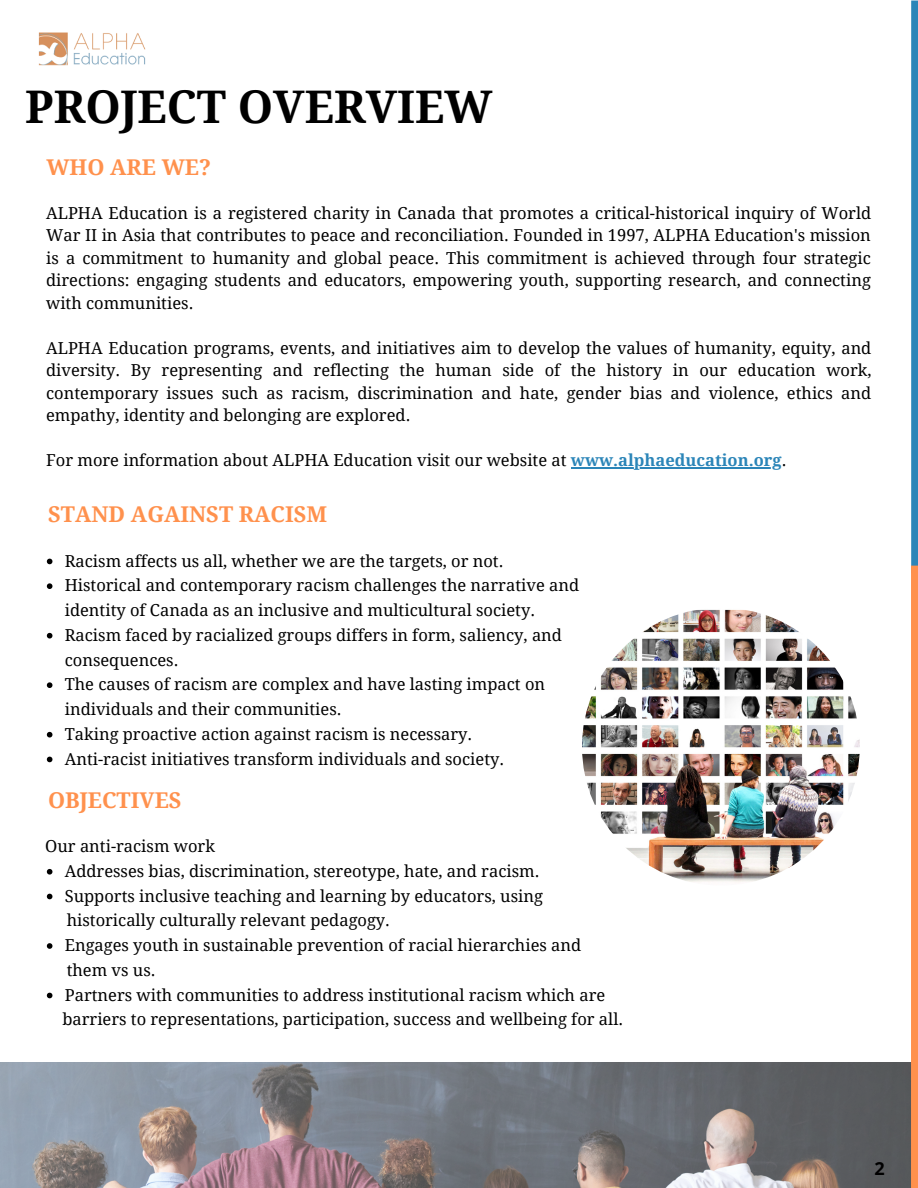
<style>
.page{position:relative;width:918px;height:1188px;background:#fff}
.page>*{position:absolute;margin:0;border:0;box-sizing:border-box;transform-origin:0 0}
.t1{font:700 45px "Droid Serif";color:#000}
.t2{font:700 21.75px "Droid Serif";color:#ff914d}
.t3{font:700 18px "Open Sans";color:#000}
.t4{font:16.5px/22.5px "Droid Serif";color:#000}
.s1{font-weight:700;color:#2b85b8}
</style>
<div class="page">
<img style="left:0;top:1062px;width:911px;height:126px">
<img style="left:38px;top:32px;width:108px;height:34px">
<img style="left:582px;top:608px;width:278px;height:277px;border-radius:50%">
<hr style="left:571px;top:467px;width:211px;height:1px;background:#2b85b8">
<svg style="left:911px;top:1px;width:7px;height:1187px;background:#9c8c81"></svg>
<svg style="left:47px;top:559px;width:5px;height:5px"></svg>
<svg style="left:47px;top:583px;width:5px;height:6px"></svg>
<svg style="left:47px;top:633px;width:5px;height:6px"></svg>
<svg style="left:47px;top:682px;width:5px;height:6px"></svg>
<svg style="left:47px;top:732px;width:5px;height:6px"></svg>
<svg style="left:47px;top:757px;width:5px;height:5px"></svg>
<svg style="left:47px;top:869px;width:5px;height:6px"></svg>
<svg style="left:47px;top:894px;width:5px;height:5px"></svg>
<svg style="left:47px;top:943px;width:5px;height:6px"></svg>
<svg style="left:47px;top:993px;width:5px;height:5px"></svg>
<p class="t1" style="left:25px;top:82px;width:469px">PROJECT OVERVIEW</p>
<p class="t2" style="left:46px;top:154px;width:166px">WHO ARE WE?</p>
<p class="t4" style="left:46px;top:202px;width:827px;text-align:justify">ALPHA Education is a registered charity in Canada that promotes a critical-historical inquiry of World War II in Asia that contributes to peace and reconciliation. Founded in 1997, ALPHA Education's mission is a commitment to humanity and global peace. This commitment is achieved through four strategic directions: engaging students and educators, empowering youth, supporting research, and connecting with communities.</p>
<p class="t4" style="left:46px;top:337px;width:827px;text-align:justify">ALPHA Education programs, events, and initiatives aim to develop the values of humanity, equity, and diversity. By representing and reflecting the human side of the history in our education work, contemporary issues such as racism, discrimination and hate, gender bias and violence, ethics and empathy, identity and belonging are explored.</p>
<p class="t4" style="left:46px;top:449px;width:742px">For more information about ALPHA Education visit our website at <span class="s1">www.alphaeducation.org</span>.</p>
<p class="t2" style="left:48px;top:502px;width:281px">STAND AGAINST RACISM</p>
<p class="t4" style="left:65px;top:550px;width:440px">Racism affects us all, whether we are the targets, or not.</p>
<p class="t4" style="left:65px;top:573px;width:516px;line-height:24.8px">Historical and contemporary racism challenges the narrative and identity of Canada as an inclusive and multicultural society.</p>
<p class="t4" style="left:65px;top:623px;width:499px;line-height:24.8px">Racism faced by racialized groups differs in form, saliency, and consequences.</p>
<p class="t4" style="left:65px;top:672px;width:482px;line-height:24.8px">The causes of racism are complex and have lasting impact on individuals and their communities.</p>
<p class="t4" style="left:65px;top:723px;width:409px">Taking proactive action against racism is necessary.</p>
<p class="t4" style="left:65px;top:748px;width:441px">Anti-racist initiatives transform individuals and society.</p>
<p class="t2" style="left:48px;top:788px;width:135px">OBJECTIVES</p>
<p class="t4" style="left:45px;top:835px;width:171px">Our anti-racism work</p>
<p class="t4" style="left:65px;top:860px;width:476px">Addresses bias, discrimination, stereotype, hate, and racism.</p>
<p class="t4" style="left:65px;top:885px;width:480px">Supports inclusive teaching and learning by educators, using</p>
<p class="t4" style="left:65px;top:934px;width:518px">Engages youth in sustainable prevention of racial hierarchies and</p>
<p class="t4" style="left:65px;top:984px;width:542px">Partners with communities to address institutional racism which are</p>
<p class="t4" style="left:67px;top:909px;width:325px">historically culturally relevant pedagogy.</p>
<p class="t4" style="left:67px;top:959px;width:90px">them vs us.</p>
<p class="t4" style="left:62px;top:1008px;width:562px">barriers to representations, participation, success and wellbeing for all.</p>
<p class="t3" style="left:875px;top:1156px;width:12px">2</p>
</div>
